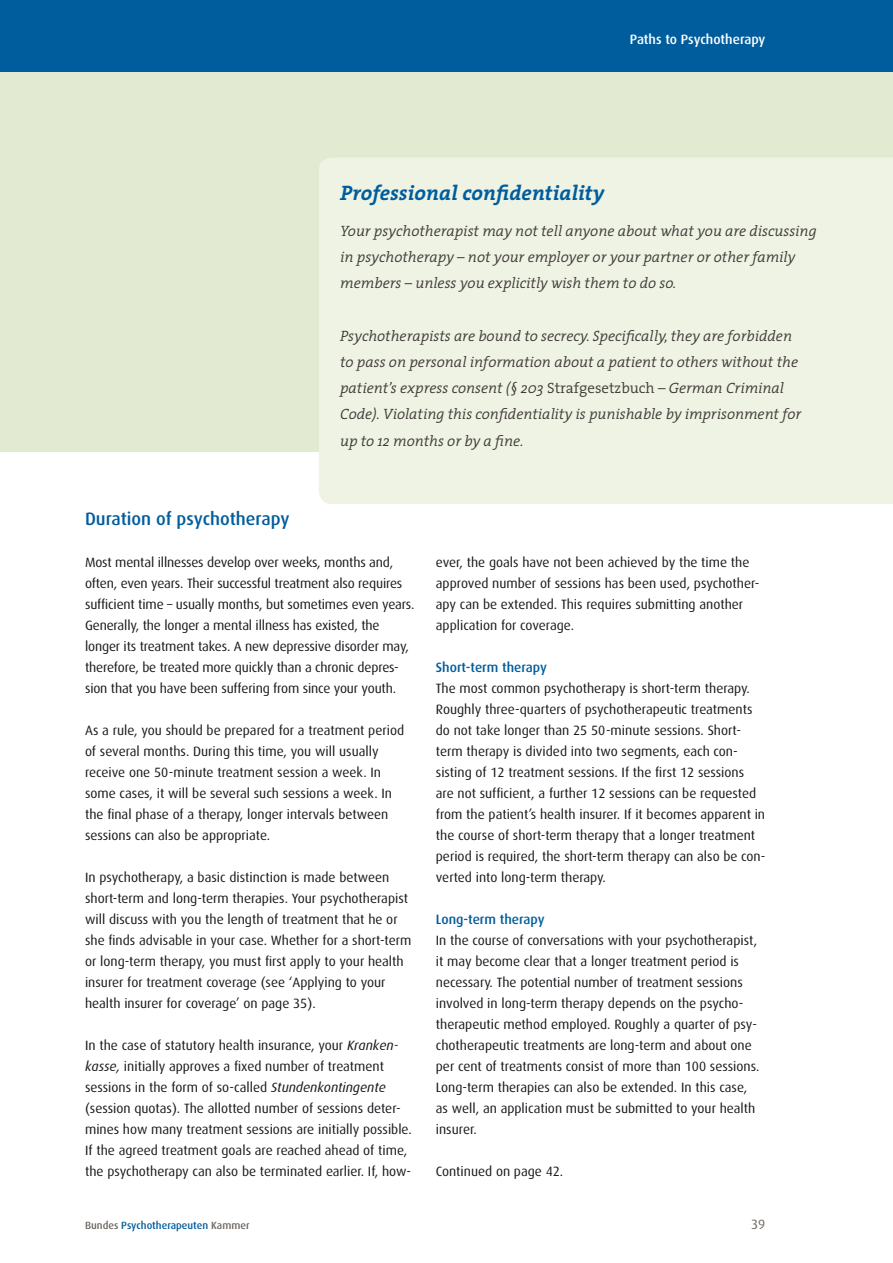
<style>
.page{position:relative;width:893px;height:1263px;background:#fff}
.page>*{position:absolute;margin:0;border:0;box-sizing:border-box;transform-origin:0 0}
.t1{font:italic 700 21px "The Serif";color:#005d9d}
.t2{font:500 18px "Dax";color:#005d9d}
.t3{font:italic 300 15px/26.2px "The Serif";color:#3f3936}
.t4{font:13.5px/21px "Dax";color:#1a171c}
.t5{font:500 13.5px "Dax";color:#005d9d}
.t6{font:500 13.5px "Dax";color:#fff}
.t7{font:13.5px "Dax";color:#6e665f}
.t8{font:500 10.5px "Dax";color:#005d9d}
.s1{font-style:normal}
.s2{font-style:italic}
.s3{color:#6e665f}
</style>
<div class="page">
<div style="left:0;top:0;width:893px;height:72px;background:#005d9d"></div>
<div style="left:0;top:72px;width:893px;height:380px;background:#e2ebd1"></div>
<div style="left:319px;top:158px;width:574px;height:346px;background:#eef3e4"></div>
<p class="t6" style="left:630px;top:31px;width:137px">Paths to Psychotherapy</p>
<h1 class="t1" style="left:340px;top:175px;width:265px">Professional confidentiality</h1>
<p class="t3" style="left:340px;top:217px;width:478px">Your psychotherapist may not tell anyone about what you are discussing in psychotherapy – not your employer or your partner or other family members – unless you explicitly wish them to do so.</p>
<p class="t3" style="left:340px;top:322px;width:463px">Psychotherapists are bound to secrecy. Specifically, they are forbidden to pass on personal information about a patient to others without the patient’s express consent (§ 203 <span class="s1">Strafgesetzbuch</span> – German Criminal Code). Violating this confidentiality is punishable by imprisonment for up to 12 months or by a fine.</p>
<h2 class="t2" style="left:85px;top:509px;width:206px">Duration of psychotherapy</h2>
<p class="t4" style="left:85px;top:552px;width:329px">Most mental illnesses develop over weeks, months and, often, even years. Their successful treatment also requires sufficient time – usually months, but sometimes even years.<br>Generally, the longer a mental illness has existed, the longer its treatment takes. A new depressive disorder may, therefore, be treated more quickly than a chronic depres&shy;sion that you have been suffering from since your youth.</p>
<p class="t4" style="left:85px;top:720px;width:321px">As a rule, you should be prepared for a treatment period of several months. During this time, you will usually receive one 50-minute treatment session a week. In some cases, it will be several such sessions a week. In the final phase of a therapy, longer intervals between sessions can also be appropriate.</p>
<p class="t4" style="left:85px;top:867px;width:328px">In psychotherapy, a basic distinction is made between short-term and long-term therapies. Your psychotherapist will discuss with you the length of treatment that he or she finds advisable in your case. Whether for a short-term or long-term therapy, you must first apply to your health insurer for treatment coverage (see ‘Applying to your health insurer for coverage’ on page 35).</p>
<p class="t4" style="left:85px;top:1035px;width:328px">In the case of statutory health insurance, your <span class="s2">Kranken&shy;kasse,</span> initially approves a fixed number of treatment sessions in the form of so-called <span class="s2">Stundenkontingente </span>(session quotas). The allotted number of sessions deter&shy;mines how many treatment sessions are initially possible.<br>If the agreed treatment goals are reached ahead of time, the psychotherapy can also be terminated earlier. If, how-</p>
<p class="t4" style="left:436px;top:552px;width:325px">ever, the goals have not been achieved by the time the approved number of sessions has been used, psychother&shy;apy can be extended. This requires submitting another application for coverage.</p>
<p class="t5" style="left:436px;top:660px;width:113px">Short-term therapy</p>
<p class="t4" style="left:436px;top:678px;width:331px">The most common psychotherapy is short-term therapy.<br>Roughly three-quarters of psychotherapeutic treatments do not take longer than 25 50-minute sessions. Short&shy;term therapy is divided into two segments, each con&shy;sisting of 12 treatment sessions. If the first 12 sessions are not sufficient, a further 12 sessions can be requested from the patient’s health insurer. If it becomes apparent in the course of short-term therapy that a longer treatment period is required, the short-term therapy can also be con&shy;verted into long-term therapy.</p>
<p class="t5" style="left:436px;top:912px;width:110px">Long-term therapy</p>
<p class="t4" style="left:436px;top:930px;width:323px">In the course of conversations with your psychotherapist, it may become clear that a longer treatment period is necessary. The potential number of treatment sessions involved in long-term therapy depends on the psycho&shy;therapeutic method employed. Roughly a quarter of psy&shy;chotherapeutic treatments are long-term and about one per cent of treatments consist of more than 100 sessions.<br>Long-term therapies can also be extended. In this case, as well, an application must be submitted to your health insurer.</p>
<p class="t4" style="left:436px;top:1161px;width:127px">Continued on page 42.</p>
<p class="t8" style="left:85px;top:1219px;width:166px"><span class="s3">Bundes</span> Psychotherapeuten <span class="s3">Kammer</span></p>
<p class="t7" style="left:751px;top:1216px;width:16px">39</p>
</div>
